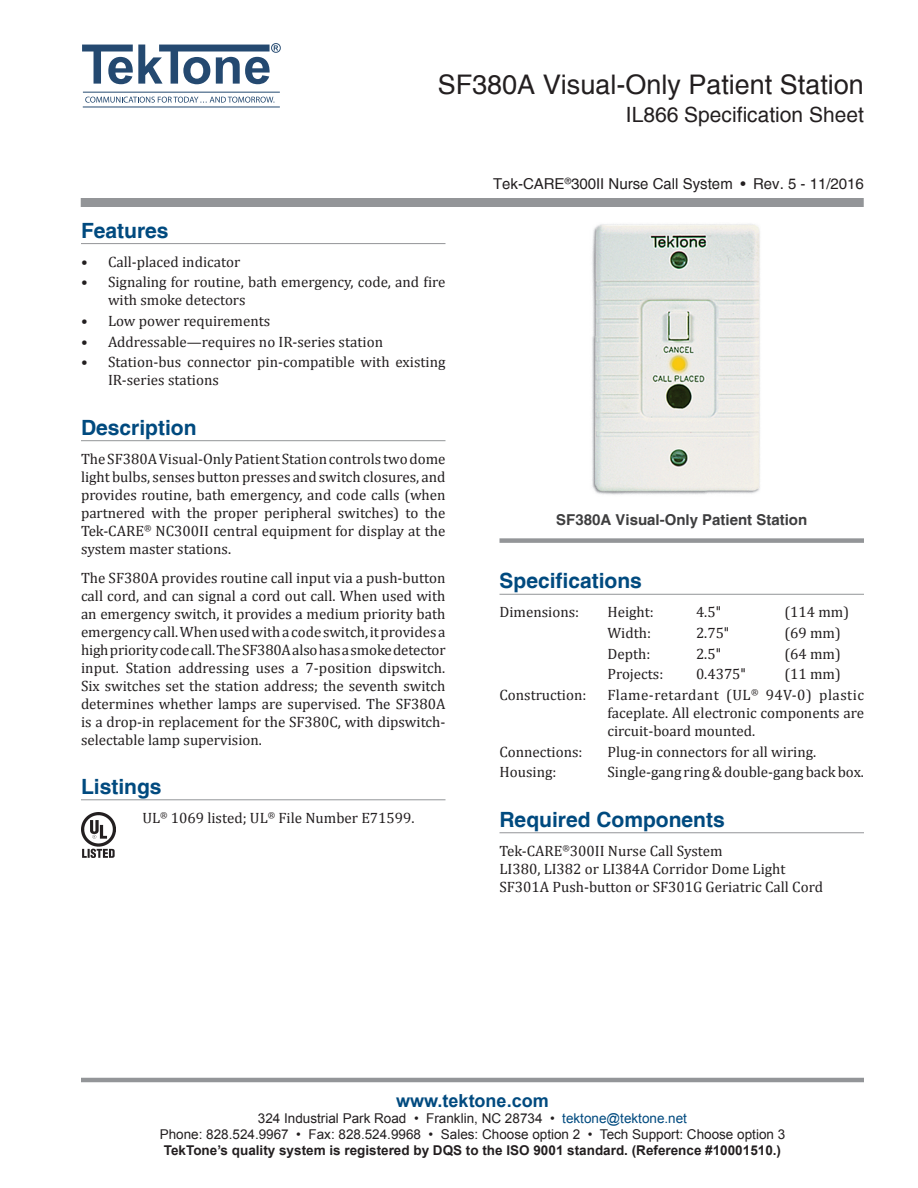
<style>
.page{position:relative;width:918px;height:1188px;background:#fff}
.page>*{position:absolute;margin:0;border:0;box-sizing:border-box;transform-origin:0 0}
.Head_Product_Name{font:27px "Helvetica";color:#231f20}
.Head1{font:700 21px "Helvetica";color:#004a7f}
.Head_IL__Spec_Sheet{font:21px "Helvetica";color:#231f20}
.t1{font:700 18px "Arial";color:#004a7f}
.Body_Text{font:15px/18px "Cambria";color:#231f20}
.Specifications_tab{font:15px/18px "Cambria";color:#231f20;text-align:justify}
.Components{font:15px "Cambria";color:#231f20}
.Specifications_tab_l{font:15px "Cambria";color:#231f20}
.Head_Sys_Type_-_Rev{font:15px "Helvetica";color:#231f20}
.Photo_Caption{font:700 15px "Helvetica";color:#3e3e3f}
.t2{font:13.5px "Arial";color:#231f20}
.t3{font:700 13.5px "Arial";color:#231f20}
.s1{font-family:"Helvetica"}
.s2{color:#004a7f}
</style>
<div class="page">
<div style="left:81px;top:198px;width:783px;height:9px;background:#939598"></div>
<hr style="left:81px;top:1078px;width:783px;height:4px;background:#939598">
<hr style="left:83px;top:92px;width:197px;height:1px;background:#244970">
<hr style="left:83px;top:107px;width:197px;height:1px;background:#244970">
<svg style="left:85px;top:97px;width:189px;height:6px"></svg>
<svg style="left:82px;top:43px;width:199px;height:41px"></svg>
<div style="left:500px;top:538px;width:364px;height:5px;background:#939598"></div>
<hr style="left:81px;top:243px;width:365px;height:1px;background:#939598">
<hr style="left:81px;top:440px;width:365px;height:1px;background:#939598">
<hr style="left:81px;top:799px;width:365px;height:1px;background:#939598">
<img style="left:81px;top:812px;width:34px;height:46px">
<hr style="left:500px;top:594px;width:364px;height:1px;background:#939598">
<hr style="left:500px;top:832px;width:364px;height:1px;background:#939598">
<img style="left:592px;top:224px;width:168px;height:271px">
<p class="Head_Product_Name" style="left:438px;top:68px;width:428px">SF380A Visual-Only Patient Station</p>
<p class="Head_IL__Spec_Sheet" style="left:626px;top:102px;width:240px">IL866 Specification Sheet</p>
<p class="Head1" style="left:81px;top:218px;width:89px">Features</p>
<p class="Body_Text" style="left:81px;top:252px;width:161px">• Call-placed indicator</p>
<p class="Body_Text" style="left:108px;top:273px;width:339px;text-indent:-27px">• Signaling for routine, bath emergency, code, and fire with smoke detectors</p>
<p class="Body_Text" style="left:81px;top:312px;width:191px">• Low power requirements</p>
<p class="Body_Text" style="left:81px;top:333px;width:304px">• Addressable—requires no IR-series station</p>
<p class="Body_Text" style="left:108px;top:353px;width:339px;text-indent:-27px">• Station-bus connector pin-compatible with existing<br>IR-series stations</p>
<p class="Head1" style="left:81px;top:415px;width:117px">Description</p>
<p class="Body_Text" style="left:81px;top:450px;width:366px;text-align:justify">The SF380A Visual-Only Patient Station controls two dome light bulbs, senses button presses and switch closures, and provides routine, bath emergency, and code calls (when partnered with the proper peripheral switches) to the Tek-CARE<sup>®</sup> NC300II central equipment for display at the system master stations.</p>
<p class="Body_Text" style="left:81px;top:568px;width:366px;text-align:justify">The SF380A provides routine call input via a push-button call cord, and can signal a cord out call. When used with an emergency switch, it provides a medium priority bath emergency call. When used with a code switch, it provides a high priority code call. The SF380A also has a smoke detector input. Station addressing uses a 7-position dipswitch.<br>Six switches set the station address; the seventh switch determines whether lamps are supervised. The SF380A is a drop-in replacement for the SF380C, with dipswitch&shy;selectable lamp supervision.</p>
<p class="Head1" style="left:81px;top:774px;width:82px">Listings</p>
<p class="Body_Text" style="left:142px;top:809px;width:274px">UL<sup>®</sup> 1069 listed; UL<sup>®</sup> File Number E71599.</p>
<p class="Head_Sys_Type_-_Rev" style="left:493px;top:174px;width:372px">Tek-CARE<sup>®</sup>300II Nurse Call System • Rev. 5 - 11/2016</p>
<p class="Photo_Caption" style="left:556px;top:510px;width:252px">SF380A Visual-Only Patient Station</p>
<p class="Head1" style="left:500px;top:568px;width:144px">Specifications</p>
<p class="Specifications_tab" style="left:500px;top:603px;width:81px">Dimensions:</p>
<p class="Specifications_tab" style="left:608px;top:603px;width:48px">Height:</p>
<p class="Specifications_tab" style="left:696px;top:603px;width:27px">4.5<span class="s1">"</span></p>
<p class="Specifications_tab" style="left:785px;top:603px;width:66px">(114 mm)</p>
<p class="Specifications_tab" style="left:608px;top:624px;width:45px">Width:</p>
<p class="Specifications_tab" style="left:696px;top:624px;width:35px">2.75<span class="s1">"</span></p>
<p class="Specifications_tab" style="left:785px;top:624px;width:58px">(69 mm)</p>
<p class="Specifications_tab" style="left:608px;top:645px;width:44px">Depth:</p>
<p class="Specifications_tab" style="left:696px;top:645px;width:27px">2.5<span class="s1">"</span></p>
<p class="Specifications_tab" style="left:785px;top:645px;width:58px">(64 mm)</p>
<p class="Specifications_tab" style="left:608px;top:665px;width:57px">Projects:</p>
<p class="Specifications_tab" style="left:696px;top:665px;width:51px">0.4375<span class="s1">"</span></p>
<p class="Specifications_tab" style="left:784px;top:665px;width:58px">(11 mm)</p>
<p class="Specifications_tab" style="left:500px;top:686px;width:88px">Construction:</p>
<p class="Specifications_tab" style="left:608px;top:686px;width:258px">Flame-retardant (UL<sup>®</sup> 94V-0) plastic faceplate. All electronic components are circuit-board mounted.</p>
<p class="Specifications_tab" style="left:500px;top:743px;width:85px">Connections:</p>
<p class="Specifications_tab" style="left:608px;top:743px;width:210px">Plug-in connectors for all wiring.</p>
<p class="Specifications_tab_l" style="left:500px;top:764px;width:58px">Housing:</p>
<p class="Specifications_tab_l" style="left:608px;top:764px;width:258px">Single-gang ring &amp; double-gang back box.</p>
<p class="Head1" style="left:500px;top:807px;width:227px">Required Components</p>
<p class="Components" style="left:500px;top:842px;width:225px">Tek-CARE<sup>®</sup>300II Nurse Call System</p>
<p class="Components" style="left:500px;top:860px;width:287px">LI380, LI382 or LI384A Corridor Dome Light</p>
<p class="Components" style="left:500px;top:878px;width:325px">SF301A Push-button or SF301G Geriatric Call Cord</p>
<p class="t1" style="left:396px;top:1088px;width:154px">www.tektone.com</p>
<p class="t2" style="left:258px;top:1109px;width:431px">324 Industrial Park Road • Franklin, NC 28734 • <span class="s2">tektone@tektone.net</span></p>
<p class="t2" style="left:160px;top:1125px;width:627px">Phone: 828.524.9967 • Fax: 828.524.9968 • Sales: Choose option 2 • Tech Support: Choose option 3</p>
<p class="t3" style="left:164px;top:1142px;width:619px">TekTone’s quality system is registered by DQS to the ISO 9001 standard. (Reference #10001510.)</p>
</div>
